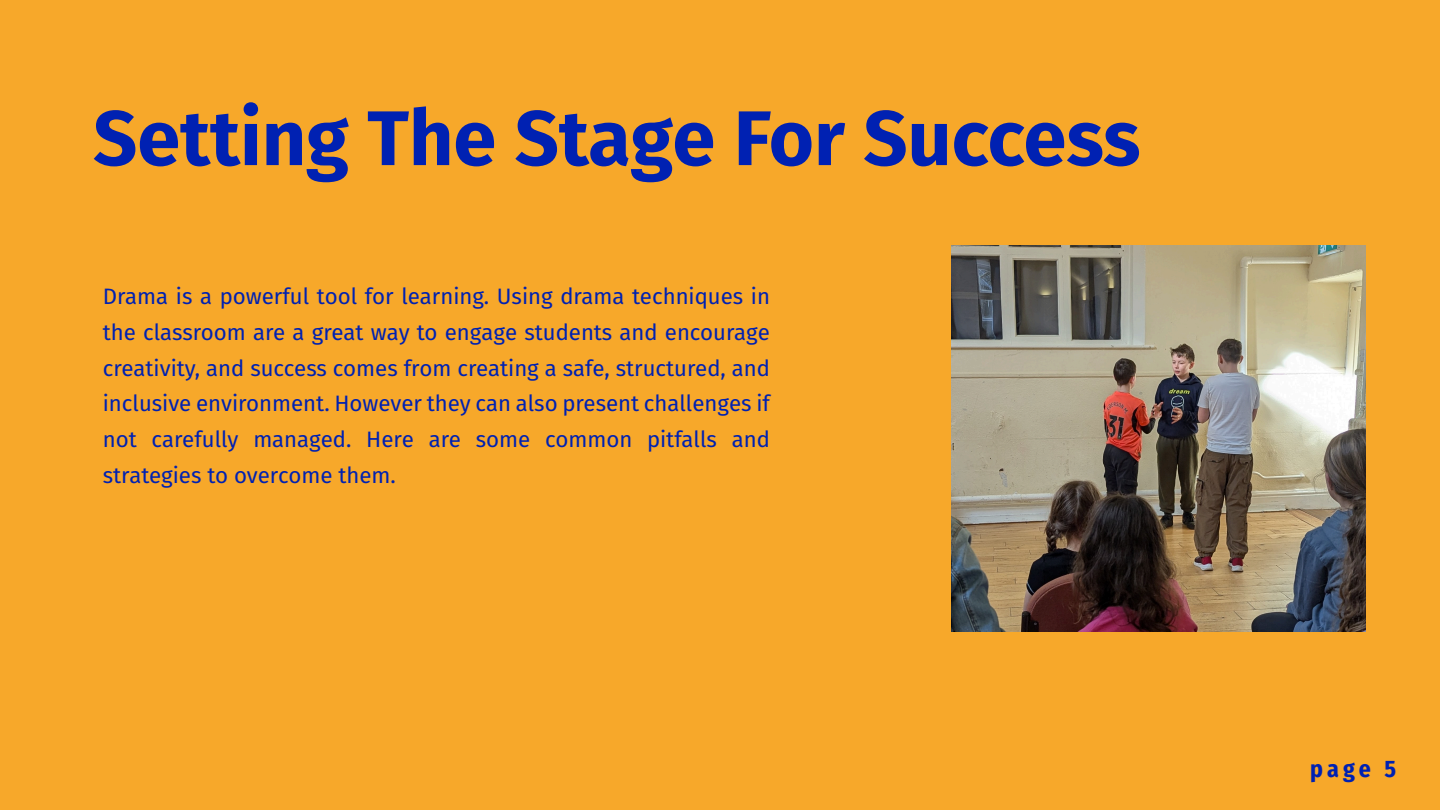
<style>
.page{position:relative;width:1440px;height:810px;background:#f7a82a}
.page>*{position:absolute;margin:0;border:0;box-sizing:border-box;transform-origin:0 0}
.t1{font:700 77.5px "Fira Sans";color:#0021b2}
.t2{font:700 23.8px "Fira Sans Condensed";color:#0021b2}
.t3{font:22.3px/35.9px "Fira Sans";color:#0021b2;text-align:justify}
</style>
<div class="page">
<img style="left:952px;top:246px;width:413px;height:386px">
<h2 class="t1" style="left:93px;top:73px;width:1049px">Setting The Stage For Success</h2>
<p class="t3" style="left:103px;top:277px;width:669px">Drama is a powerful tool for learning. Using drama techniques in the classroom are a great way to engage students and encourage creativity, and success comes from creating a safe, structured, and inclusive environment. However they can also present challenges if not carefully managed. Here are some common pitfalls and strategies to overcome them.</p>
<p class="t2" style="left:1310px;top:749px;width:87px">page 5</p>
</div>
